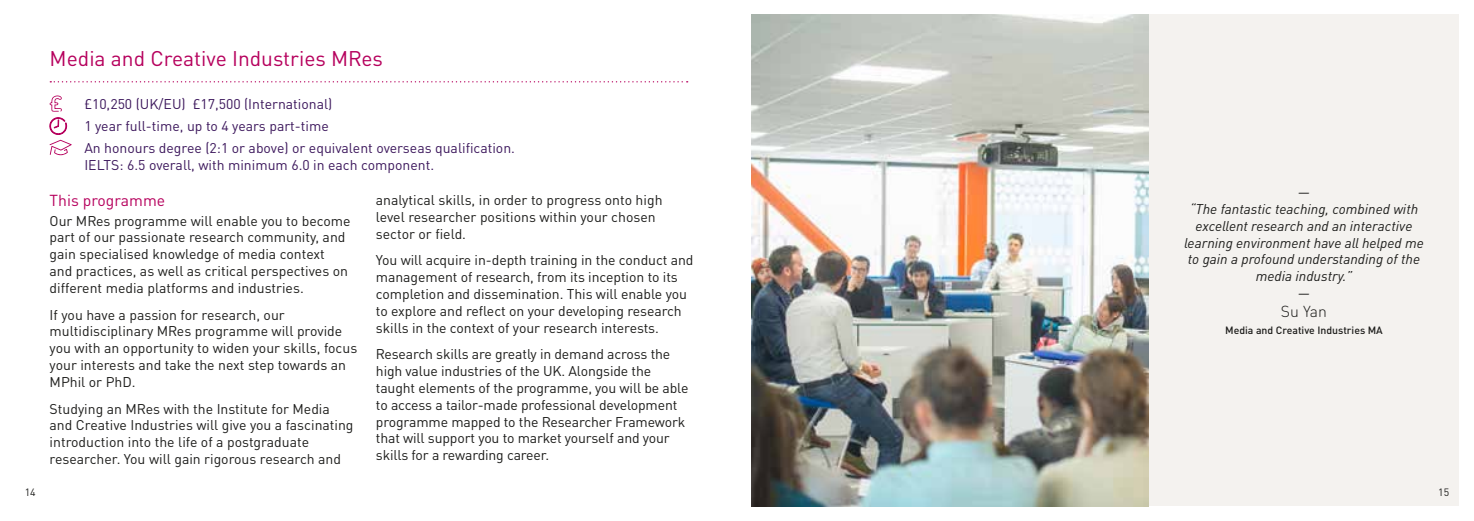
<style>
.page{position:relative;width:1474px;height:521px;background:#fff}
.page>*{position:absolute;margin:0;border:0;box-sizing:border-box;transform-origin:0 0}
.t1{font:21px "DINOT";color:#b6005d}
.t2{font:15.75px "DINOT";color:#b6005d}
.t3{font:300 15.75px "DIN Round OT";color:#1d1d1b}
.t4{font:14px/16.8px "DINOT";letter-spacing:-.005em;color:#1d1d1b}
.t5{font:14px/21.7px "DINOT";color:#3c175c}
.t6{font:italic 14px/16.8px "DINOT";color:#1d1d1b;text-align:center}
.t7{font:500 10.5px "DINOT";color:#1d1d1b}
.t8{font:10.5px "DINOT";color:#1d1d1b}
</style>
<div class="page">
<div style="left:752px;top:15px;width:706px;height:491px;background:#f4f2ef"></div>
<img style="left:752px;top:15px;width:396px;height:491px">
<svg style="left:50px;top:81px;width:637px;height:1px"></svg>
<svg style="left:49px;top:95px;width:23px;height:61px"></svg>
<h1 class="t1" style="left:50px;top:45px;width:335px">Media and Creative Industries MRes</h1>
<p class="t5" style="left:84px;top:93px;width:432px">£10,250 (UK/EU) £17,500 (International)<br>1 year full-time, up to 4 years part-time<br>An honours degree (2:1 or above) or equivalent overseas qualification.</p>
<p class="t5" style="left:84px;top:153px;width:351px">IELTS: 6.5 overall, with minimum 6.0 in each component.</p>
<p class="t2" style="left:50px;top:191px;width:117px">This programme</p>
<p class="t4" style="left:50px;top:212px;width:302px">Our MRes programme will enable you to become part of our passionate research community, and gain specialised knowledge of media context and practices, as well as critical perspectives on different media platforms and industries.</p>
<p class="t4" style="left:50px;top:306px;width:309px">If you have a passion for research, our multidisciplinary MRes programme will provide you with an opportunity to widen your skills, focus your interests and take the next step towards an MPhil or PhD.</p>
<p class="t4" style="left:50px;top:400px;width:305px">Studying an MRes with the Institute for Media and Creative Industries will give you a fascinating introduction into the life of a postgraduate researcher. You will gain rigorous research and</p>
<p class="t4" style="left:376px;top:191px;width:288px">analytical skills, in order to progress onto high level researcher positions within your chosen sector or field.</p>
<p class="t4" style="left:376px;top:252px;width:319px">You will acquire in-depth training in the conduct and management of research, from its inception to its completion and dissemination. This will enable you to explore and reflect on your developing research skills in the context of your research interests.</p>
<p class="t4" style="left:376px;top:346px;width:314px">Research skills are greatly in demand across the high value industries of the UK. Alongside the taught elements of the programme, you will be able to access a tailor-made professional development programme mapped to the Researcher Framework that will support you to market yourself and your skills for a rewarding career.</p>
<p class="t6" style="left:1184px;top:183px;width:241px">—<br>“The fantastic teaching, combined with excellent research and an interactive learning environment have all helped me to gain a profound understanding of the media industry.”<br>—</p>
<p class="t3" style="left:1280px;top:302px;width:48px">Su Yan</p>
<p class="t7" style="left:1225px;top:324px;width:159px">Media and Creative Industries MA</p>
<p class="t8" style="left:25px;top:486px;width:12px">14</p>
<p class="t8" style="left:1438px;top:486px;width:12px">15</p>
</div>
